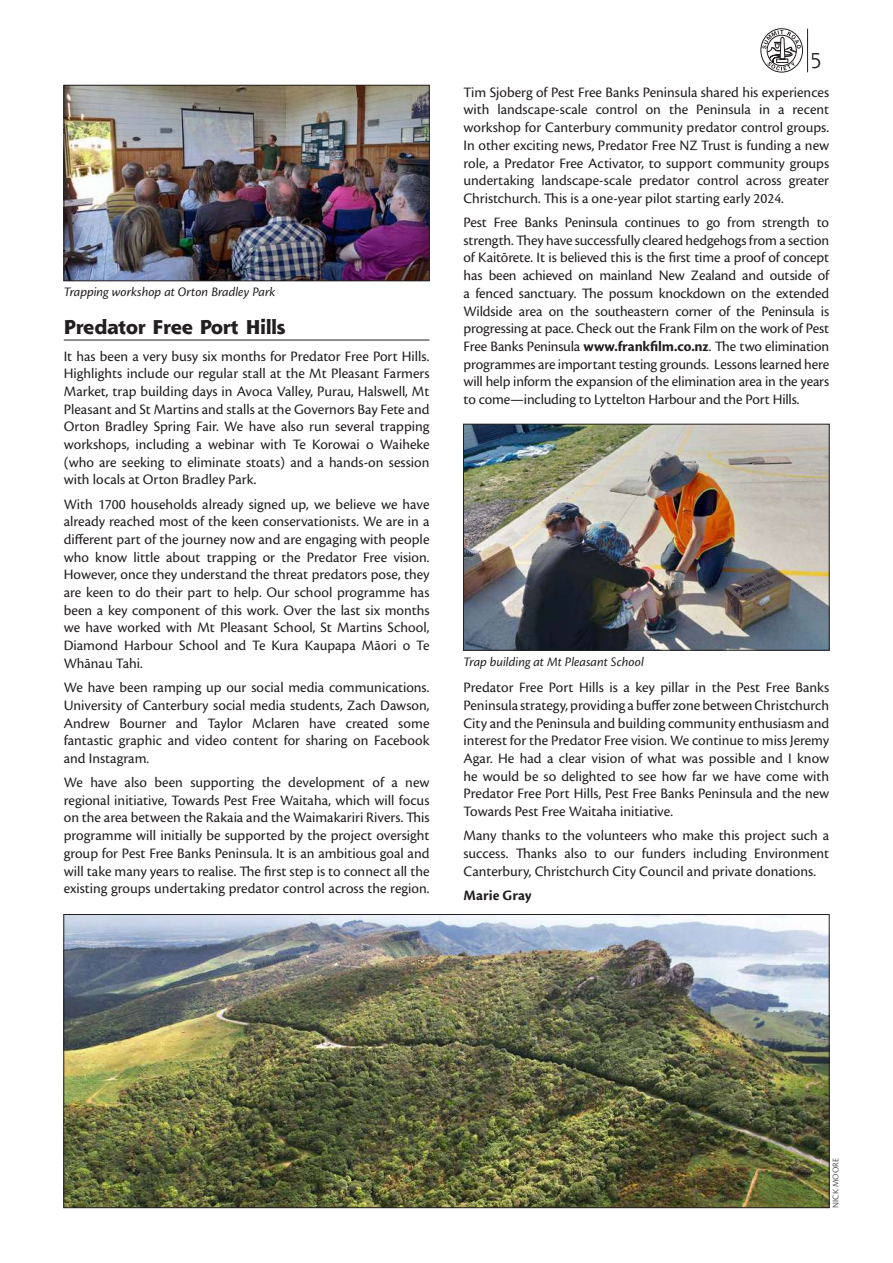
<style>
.page{position:relative;width:893px;height:1263px;background:#fff}
.page>*{position:absolute;margin:0;border:0;box-sizing:border-box;transform-origin:0 0}
.t1{font:21px "Shannon";color:#231f20}
.t2{font:800 19.5px "Shannon";color:#231f20}
.t3{font:15px/17.7px "Cronos Pro";color:#231f20;text-align:justify}
.t4{font:700 15px "Cronos Pro";letter-spacing:.005em;color:#231f20}
.t5{font:italic 13.5px "Cronos Pro";letter-spacing:-.005em;color:#231f20}
.t6{font:9px "Cronos Pro";letter-spacing:.005em;color:#57585a}
.s1{font-weight:700}
</style>
<div class="page">
<div style="left:761px;top:29px;width:42px;height:43px;border:1px solid #231f20;border-radius:50%"></div>
<svg style="left:762px;top:30px;width:39px;height:41px"></svg>
<hr style="left:807px;top:29px;width:1px;height:43px;background:#231f20">
<hr style="left:64px;top:340px;width:365px;height:1px;background:#231f20">
<img style="left:66px;top:87px;width:361px;height:192px">
<div style="left:64px;top:85px;width:365px;height:196px;border:1px solid #231f20"></div>
<img style="left:465px;top:426px;width:362px;height:222px">
<div style="left:463px;top:424px;width:366px;height:226px;border:1px solid #231f20"></div>
<img style="left:66px;top:916px;width:761px;height:290px">
<p class="t5" style="left:64px;top:284px;width:213px">Trapping workshop at Orton Bradley Park</p>
<h2 class="t2" style="left:64px;top:315px;width:223px">Predator Free Port Hills</h2>
<p class="t3" style="left:64px;top:347px;width:367px">It has been a very busy six months for Predator Free Port Hills.<br>Highlights include our regular stall at the Mt Pleasant Farmers Market, trap building days in Avoca Valley, Purau, Halswell, Mt Pleasant and St Martins and stalls at the Governors Bay Fete and Orton Bradley Spring Fair. We have also run several trapping workshops, including a webinar with Te Korowai o Waiheke (who are seeking to eliminate stoats) and a hands-on session with locals at Orton Bradley Park.</p>
<p class="t3" style="left:64px;top:495px;width:367px">With 1700 households already signed up, we believe we have already reached most of the keen conservationists. We are in a different part of the journey now and are engaging with people who know little about trapping or the Predator Free vision.<br>However, once they understand the threat predators pose, they are keen to do their part to help. Our school programme has been a key component of this work. Over the last six months we have worked with Mt Pleasant School, St Martins School, Diamond Harbour School and Te Kura Kaupapa Māori o Te Whānau Tahi.</p>
<p class="t3" style="left:64px;top:679px;width:367px">We have been ramping up our social media communications.<br>University of Canterbury social media students, Zach Dawson, Andrew Bourner and Taylor Mclaren have created some fantastic graphic and video content for sharing on Facebook and Instagram.</p>
<p class="t3" style="left:64px;top:773px;width:367px">We have also been supporting the development of a new regional initiative, Towards Pest Free Waitaha, which will focus on the area between the Rakaia and the Waimakariri Rivers. This programme will initially be supported by the project oversight group for Pest Free Banks Peninsula. It is an ambitious goal and will take many years to realise. The first step is to connect all the existing groups undertaking predator control across the region.</p>
<h1 class="t1" style="left:810px;top:48px;width:14px">5</h1>
<p class="t3" style="left:463px;top:83px;width:367px">Tim Sjoberg of Pest Free Banks Peninsula shared his experiences with landscape-scale control on the Peninsula in a recent workshop for Canterbury community predator control groups.<br>In other exciting news, Predator Free NZ Trust is funding a new role, a Predator Free Activator, to support community groups undertaking landscape-scale predator control across greater Christchurch. This is a one-year pilot starting early 2024.</p>
<p class="t3" style="left:463px;top:214px;width:367px">Pest Free Banks Peninsula continues to go from strength to strength. They have successfully cleared hedgehogs from a section of Kaitōrete. It is believed this is the first time a proof of concept has been achieved on mainland New Zealand and outside of a fenced sanctuary. The possum knockdown on the extended Wildside area on the southeastern corner of the Peninsula is progressing at pace. Check out the Frank Film on the work of Pest Free Banks Peninsula <span class="s1">www.frankfilm.co.nz</span>. The two elimination programmes are important testing grounds. Lessons learned here will help inform the expansion of the elimination area in the years to come—including to Lyttelton Harbour and the Port Hills.</p>
<p class="t5" style="left:463px;top:654px;width:182px">Trap building at Mt Pleasant School</p>
<p class="t3" style="left:463px;top:679px;width:367px">Predator Free Port Hills is a key pillar in the Pest Free Banks Peninsula strategy, providing a buffer zone between Christchurch City and the Peninsula and building community enthusiasm and interest for the Predator Free vision. We continue to miss Jeremy Agar. He had a clear vision of what was possible and I know he would be so delighted to see how far we have come with Predator Free Port Hills, Pest Free Banks Peninsula and the new Towards Pest Free Waitaha initiative.</p>
<p class="t3" style="left:463px;top:827px;width:367px">Many thanks to the volunteers who make this project such a success. Thanks also to our funders including Environment Canterbury, Christchurch City Council and private donations.</p>
<p class="t4" style="left:463px;top:886px;width:70px">Marie Gray</p>
<p class="t6" style="left:830px;top:1208px;width:51px;rotate:-90deg">NICK MOORE</p>
</div>
